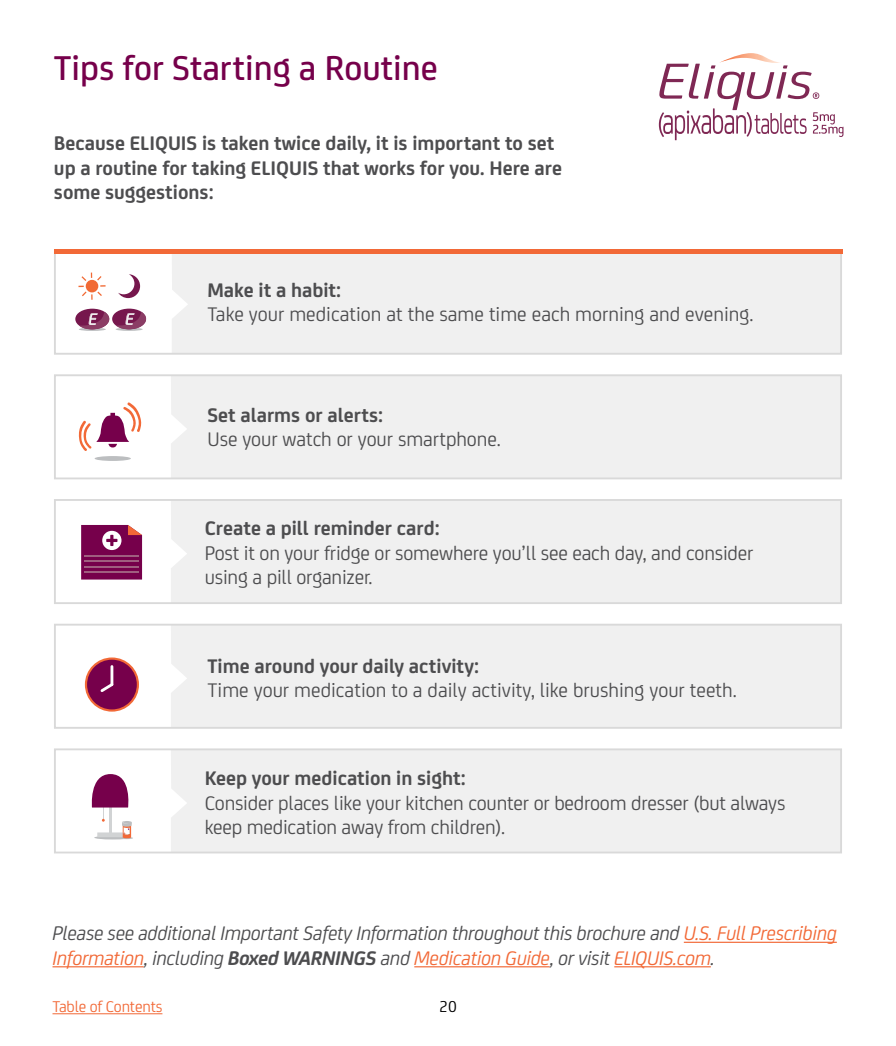
<style>
.page{position:relative;width:896px;height:1046px;background:#fff}
.page>*{position:absolute;margin:0;border:0;box-sizing:border-box;transform-origin:0 0}
.t1{font:500 36.75px "FS Joey Pro";color:#76004b}
.t2{font:21px/24.5px "FS Joey Pro";letter-spacing:-.01em;color:#4d4d4f}
.t3{font:700 21px/24.5px "FS Joey Pro";color:#4d4d4f}
.t4{font:italic 21px/24.5px "FS Joey Pro";letter-spacing:-.02em;color:#4d4d4f}
.t5{font:16.89px "FS Joey";color:#000}
.t6{font:16.62px "FS Joey Pro";letter-spacing:-.01em;color:#f26937}
.s1{color:#f26937}
.s2{font-weight:700}
</style>
<div class="page">
<div style="left:55px;top:250px;width:786px;height:104px;background:#f0f0f0"></div>
<div style="left:54px;top:250px;width:788px;height:105px;border:2px solid #d9d9d9"></div>
<div style="left:55px;top:375px;width:786px;height:103px;background:#f0f0f0"></div>
<div style="left:54px;top:374px;width:788px;height:105px;border:2px solid #d9d9d9"></div>
<div style="left:55px;top:500px;width:786px;height:103px;background:#f0f0f0"></div>
<div style="left:54px;top:499px;width:788px;height:105px;border:2px solid #d9d9d9"></div>
<div style="left:55px;top:624px;width:786px;height:104px;background:#f0f0f0"></div>
<div style="left:54px;top:624px;width:788px;height:105px;border:2px solid #d9d9d9"></div>
<div style="left:55px;top:749px;width:786px;height:103px;background:#f0f0f0"></div>
<div style="left:54px;top:748px;width:788px;height:105px;border:2px solid #d9d9d9"></div>
<svg style="left:659px;top:53px;width:185px;height:87px"></svg>
<svg style="left:55px;top:749px;width:132px;height:103px"></svg>
<svg style="left:55px;top:624px;width:132px;height:104px"></svg>
<svg style="left:55px;top:500px;width:132px;height:103px"></svg>
<hr style="left:84px;top:554px;width:55px;height:2px;background:#9f5e7f">
<hr style="left:84px;top:560px;width:55px;height:2px;background:#9f5e7f">
<hr style="left:84px;top:566px;width:55px;height:1px;background:#9f5e7f">
<hr style="left:84px;top:571px;width:55px;height:2px;background:#9f5e7f">
<svg style="left:55px;top:375px;width:132px;height:103px"></svg>
<div style="left:95px;top:456px;width:36px;height:5px;background:#bcbec0;border-radius:50%"></div>
<svg style="left:55px;top:253px;width:133px;height:101px"></svg>
<hr style="left:54px;top:249px;width:788px;height:4px;background:#f26937">
<hr style="left:684px;top:941px;width:153px;height:2px;background:#f26937">
<hr style="left:52px;top:966px;width:92px;height:1px;background:#f26937">
<hr style="left:414px;top:966px;width:136px;height:1px;background:#f26937">
<hr style="left:614px;top:966px;width:97px;height:1px;background:#f26937">
<hr style="left:52px;top:1013px;width:110px;height:1px;background:#f26937">
<h1 class="t1" style="left:54px;top:41px;width:385px">Tips for Starting a Routine</h1>
<p class="t3" style="left:54px;top:130px;width:510px">Because ELIQUIS is taken twice daily, it is important to set up a routine for taking ELIQUIS that works for you. Here are some suggestions:</p>
<p class="t3" style="left:208px;top:276px;width:135px">Make it a habit:</p>
<p class="t2" style="left:208px;top:301px;width:547px">Take your medication at the same time each morning and evening.</p>
<p class="t3" style="left:208px;top:401px;width:177px">Set alarms or alerts:</p>
<p class="t2" style="left:208px;top:426px;width:295px">Use your watch or your smartphone.</p>
<p class="t3" style="left:205px;top:514px;width:237px">Create a pill reminder card:</p>
<p class="t2" style="left:205px;top:539px;width:550px">Post it on your fridge or somewhere you’ll see each day, and consider using a pill organizer.</p>
<p class="t3" style="left:208px;top:652px;width:273px">Time around your daily activity:</p>
<p class="t2" style="left:208px;top:677px;width:531px">Time your medication to a daily activity, like brushing your teeth.</p>
<p class="t3" style="left:205px;top:764px;width:262px">Keep your medication in sight:</p>
<p class="t2" style="left:205px;top:789px;width:582px">Consider places like your kitchen counter or bedroom dresser (but always keep medication away from children).</p>
<p class="t4" style="left:52px;top:920px;width:786px">Please see additional Important Safety Information throughout this brochure and <span class="s1">U.S. Full Prescribing<br>Information</span>, including <span class="s2">Boxed WARNINGS</span> and <span class="s1">Medication Guide</span>, or visit <span class="s1">ELIQUIS.com</span>.</p>
<p class="t6" style="left:52px;top:994px;width:111px">Table of Contents</p>
<p class="t5" style="left:439px;top:994px;width:19px">20</p>
</div>
